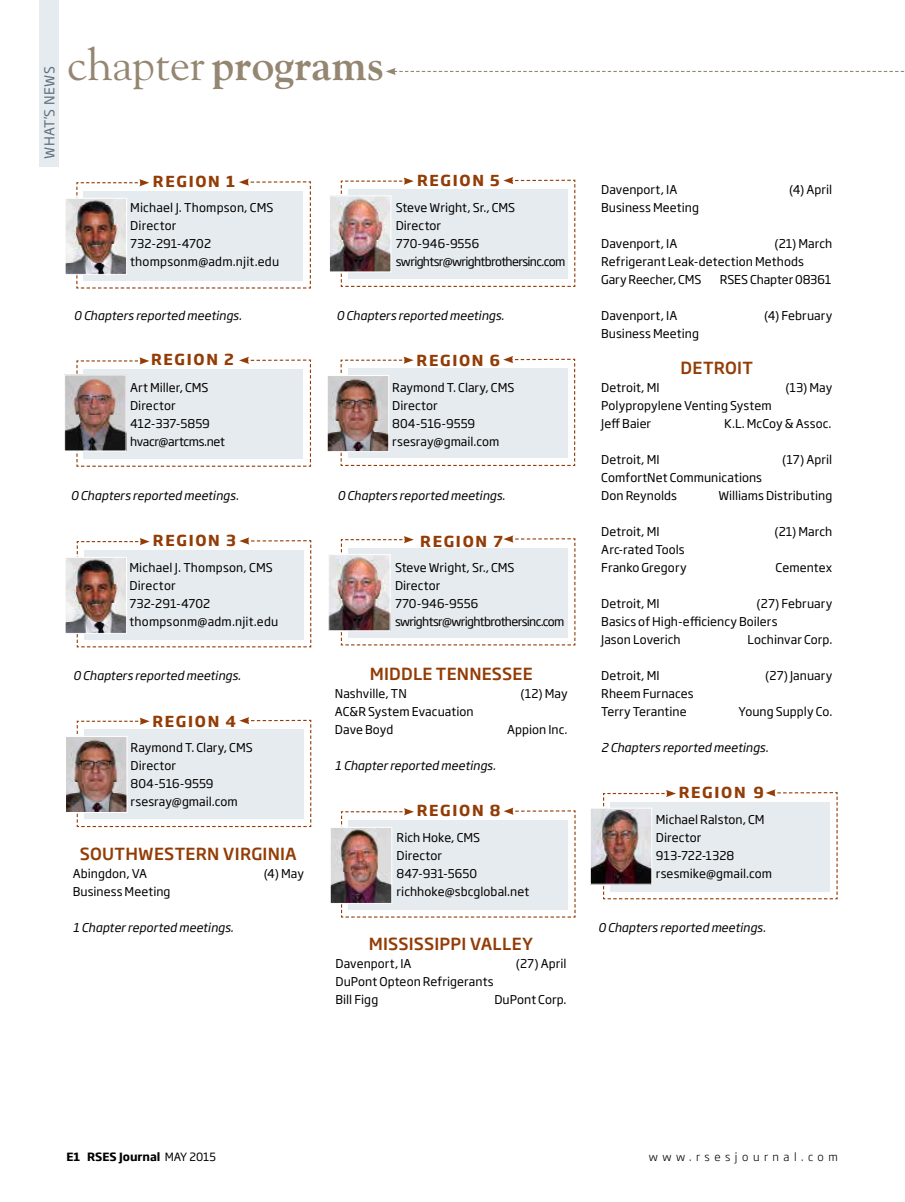
<style>
.page{position:relative;width:905px;height:1202px;background:#fff}
.page>*{position:absolute;margin:0;border:0;box-sizing:border-box;transform-origin:0 0}
.t1{font:700 45px "Goudy";color:#948671}
.t2{font:500 16.5px "Soho Gothic Std";letter-spacing:.015em;color:#933c06}
.t3{font:700 15px "Soho Gothic Std";letter-spacing:.115em;color:#933c06}
.t4{font:13.5px "Soho Gothic Std";letter-spacing:.035em;color:#5c6f7c}
.t5{font:12px/18px "Soho Gothic Std";letter-spacing:.005em;color:#000}
.t6{font:italic 12px "Soho Gothic Std";color:#000}
.t7{font:12px/18px "Soho Gothic Std";letter-spacing:-.03em;color:#000}
.t8{font:700 11.25px "Soho Gothic Std";color:#000}
.t9{font:300 11.25px "Soho Gothic Std";letter-spacing:.4em;color:#000}
.s1{font-weight:400}
</style>
<div class="page">
<div style="left:39px;top:0;width:20px;height:167px;background:#e6ebef"></div>
<svg style="left:386px;top:68px;width:518px;height:7px"></svg>
<svg style="left:76px;top:178px;width:235px;height:111px"></svg>
<svg style="left:76px;top:357px;width:235px;height:110px"></svg>
<svg style="left:340px;top:177px;width:236px;height:110px"></svg>
<img style="left:331px;top:197px;width:58px;height:73px">
<div style="left:329px;top:195px;width:62px;height:77px;border:1px solid #fff"></div>
<svg style="left:76px;top:717px;width:236px;height:110px"></svg>
<img style="left:67px;top:738px;width:58px;height:73px">
<div style="left:65px;top:736px;width:62px;height:77px;border:1px solid #fff"></div>
<img style="left:67px;top:200px;width:58px;height:73px">
<div style="left:65px;top:198px;width:62px;height:77px;border:1px solid #fff"></div>
<svg style="left:76px;top:537px;width:236px;height:111px"></svg>
<img style="left:67px;top:559px;width:58px;height:73px">
<div style="left:65px;top:557px;width:62px;height:77px;border:1px solid #fff"></div>
<img style="left:66px;top:376px;width:59px;height:73px">
<div style="left:64px;top:374px;width:63px;height:77px;border:1px solid #fff"></div>
<svg style="left:340px;top:535px;width:236px;height:111px"></svg>
<img style="left:330px;top:556px;width:58px;height:73px">
<div style="left:328px;top:554px;width:62px;height:77px;border:1px solid #fff"></div>
<svg style="left:341px;top:807px;width:235px;height:111px"></svg>
<img style="left:332px;top:829px;width:58px;height:73px">
<div style="left:330px;top:827px;width:62px;height:77px;border:1px solid #fff"></div>
<svg style="left:340px;top:356px;width:235px;height:110px"></svg>
<img style="left:329px;top:377px;width:58px;height:73px">
<div style="left:327px;top:375px;width:62px;height:77px;border:1px solid #fff"></div>
<svg style="left:602px;top:789px;width:236px;height:111px"></svg>
<img style="left:591px;top:809px;width:59px;height:73px">
<div style="left:589px;top:807px;width:63px;height:77px;border:1px solid #fff"></div>
<p class="t4" style="left:41px;top:159px;width:94px;rotate:-90deg">WHAT’S NEWS</p>
<h1 class="t1" style="left:67px;top:36px;width:318px"><span class="s1">chapter</span> programs</h1>
<p class="t3" style="left:153px;top:171px;width:84px">REGION 1</p>
<p class="t5" style="left:130px;top:198px;width:150px">Michael J. Thompson, CMS<br>Director<br>732-291-4702 thompsonm@adm.njit.edu</p>
<p class="t3" style="left:417px;top:170px;width:84px">REGION 5</p>
<p class="t7" style="left:396px;top:198px;width:171px">Steve Wright, Sr., CMS<br>Director<br>770-946-9556 swrightsr@wrightbrothersinc.com</p>
<p class="t6" style="left:74px;top:308px;width:169px">0 Chapters reported meetings.</p>
<p class="t3" style="left:151px;top:350px;width:84px">REGION 2</p>
<p class="t5" style="left:130px;top:378px;width:96px">Art Miller, CMS<br>Director<br>412-337-5859 hvacr@artcms.net</p>
<p class="t6" style="left:336px;top:308px;width:169px">0 Chapters reported meetings.</p>
<p class="t3" style="left:416px;top:350px;width:85px">REGION 6</p>
<p class="t5" style="left:392px;top:378px;width:124px">Raymond T. Clary, CMS<br>Director<br>804-516-9559 rsesray@gmail.com</p>
<p class="t6" style="left:71px;top:488px;width:169px">0 Chapters reported meetings.</p>
<p class="t3" style="left:153px;top:530px;width:84px">REGION 3</p>
<p class="t5" style="left:129px;top:558px;width:150px">Michael J. Thompson, CMS<br>Director<br>732-291-4702 thompsonm@adm.njit.edu</p>
<p class="t6" style="left:73px;top:668px;width:169px">0 Chapters reported meetings.</p>
<p class="t3" style="left:152px;top:711px;width:85px">REGION 4</p>
<p class="t5" style="left:130px;top:738px;width:124px">Raymond T. Clary, CMS<br>Director<br>804-516-9559 rsesray@gmail.com</p>
<h2 class="t2" style="left:80px;top:843px;width:219px">SOUTHWESTERN VIRGINIA</h2>
<p class="t5" style="left:73px;top:864px;width:76px">Abingdon, VA</p>
<p class="t5" style="left:264px;top:864px;width:42px">(4) May</p>
<p class="t5" style="left:73px;top:882px;width:99px">Business Meeting</p>
<p class="t6" style="left:73px;top:920px;width:162px">1 Chapter reported meetings.</p>
<p class="t6" style="left:337px;top:488px;width:169px">0 Chapters reported meetings.</p>
<p class="t3" style="left:420px;top:531px;width:84px">REGION 7</p>
<p class="t7" style="left:395px;top:558px;width:171px">Steve Wright, Sr., CMS<br>Director<br>770-946-9556 swrightsr@wrightbrothersinc.com</p>
<h2 class="t2" style="left:370px;top:663px;width:164px">MIDDLE TENNESSEE</h2>
<p class="t5" style="left:335px;top:684px;width:73px">Nashville, TN</p>
<p class="t5" style="left:520px;top:684px;width:49px">(12) May</p>
<p class="t5" style="left:335px;top:702px;width:140px">AC&amp;R System Evacuation<br>Dave Boyd</p>
<p class="t5" style="left:507px;top:720px;width:62px">Appion Inc.</p>
<p class="t6" style="left:335px;top:758px;width:162px">1 Chapter reported meetings.</p>
<p class="t3" style="left:417px;top:800px;width:85px">REGION 8</p>
<p class="t5" style="left:396px;top:828px;width:134px">Rich Hoke, CMS<br>Director<br>847-931-5650 richhoke@sbcglobal.net</p>
<h2 class="t2" style="left:369px;top:933px;width:166px">MISSISSIPPI VALLEY</h2>
<p class="t5" style="left:335px;top:954px;width:77px">Davenport, IA</p>
<p class="t5" style="left:516px;top:954px;width:52px">(27) April</p>
<p class="t5" style="left:335px;top:972px;width:159px">DuPont Opteon Refrigerants<br>Bill Figg</p>
<p class="t5" style="left:494px;top:990px;width:74px">DuPont Corp.</p>
<p class="t5" style="left:601px;top:180px;width:77px">Davenport, IA</p>
<p class="t5" style="left:789px;top:180px;width:45px">(4) April</p>
<p class="t5" style="left:601px;top:198px;width:99px">Business Meeting</p>
<p class="t5" style="left:601px;top:234px;width:77px">Davenport, IA</p>
<p class="t5" style="left:601px;top:234px;width:232px;text-indent:173px">(21) March<br>Refrigerant Leak-detection Methods<br>Gary Reecher, CMS</p>
<p class="t5" style="left:719px;top:270px;width:113px">RSES Chapter 08361</p>
<p class="t5" style="left:601px;top:306px;width:77px">Davenport, IA</p>
<p class="t5" style="left:764px;top:306px;width:70px">(4) February</p>
<p class="t5" style="left:601px;top:324px;width:99px">Business Meeting</p>
<h2 class="t2" style="left:680px;top:357px;width:74px">DETROIT</h2>
<p class="t5" style="left:601px;top:378px;width:60px">Detroit, MI</p>
<p class="t5" style="left:785px;top:378px;width:49px">(13) May</p>
<p class="t5" style="left:601px;top:396px;width:172px">Polypropylene Venting System<br>Jeff Baier</p>
<p class="t5" style="left:724px;top:414px;width:109px">K.L. McCoy &amp; Assoc.</p>
<p class="t5" style="left:601px;top:450px;width:60px">Detroit, MI</p>
<p class="t5" style="left:782px;top:450px;width:52px">(17) April</p>
<p class="t5" style="left:601px;top:468px;width:162px">ComfortNet Communications<br>Don Reynolds</p>
<p class="t5" style="left:718px;top:486px;width:115px">Williams Distributing</p>
<p class="t5" style="left:601px;top:522px;width:60px">Detroit, MI</p>
<p class="t5" style="left:774px;top:522px;width:59px">(21) March</p>
<p class="t5" style="left:601px;top:540px;width:87px">Arc-rated Tools<br>Franko Gregory</p>
<p class="t5" style="left:775px;top:558px;width:58px">Cementex</p>
<p class="t5" style="left:601px;top:594px;width:233px;text-indent:155px">(27) February<br>Basics of High-efficiency Boilers<br>Jason Loverich</p>
<p class="t5" style="left:601px;top:594px;width:60px">Detroit, MI</p>
<p class="t5" style="left:747px;top:630px;width:86px">Lochinvar Corp.</p>
<p class="t5" style="left:601px;top:666px;width:60px">Detroit, MI</p>
<p class="t5" style="left:765px;top:666px;width:69px">(27) January</p>
<p class="t5" style="left:601px;top:684px;width:94px">Rheem Furnaces<br>Terry Terantine</p>
<p class="t5" style="left:738px;top:702px;width:95px">Young Supply Co.</p>
<p class="t6" style="left:601px;top:740px;width:169px">2 Chapters reported meetings.</p>
<p class="t3" style="left:678px;top:782px;width:86px">REGION 9</p>
<p class="t5" style="left:656px;top:810px;width:118px">Michael Ralston, CM<br>Director<br>913-722-1328 rsesmike@gmail.com</p>
<p class="t6" style="left:598px;top:920px;width:169px">0 Chapters reported meetings.</p>
<p class="t8" style="left:66px;top:1149px;width:151px">E1 RSES Journal <span class="s1">MAY 2015</span></p>
<p class="t9" style="left:648px;top:1150px;width:190px">www.rsesjournal.com</p>
</div>
